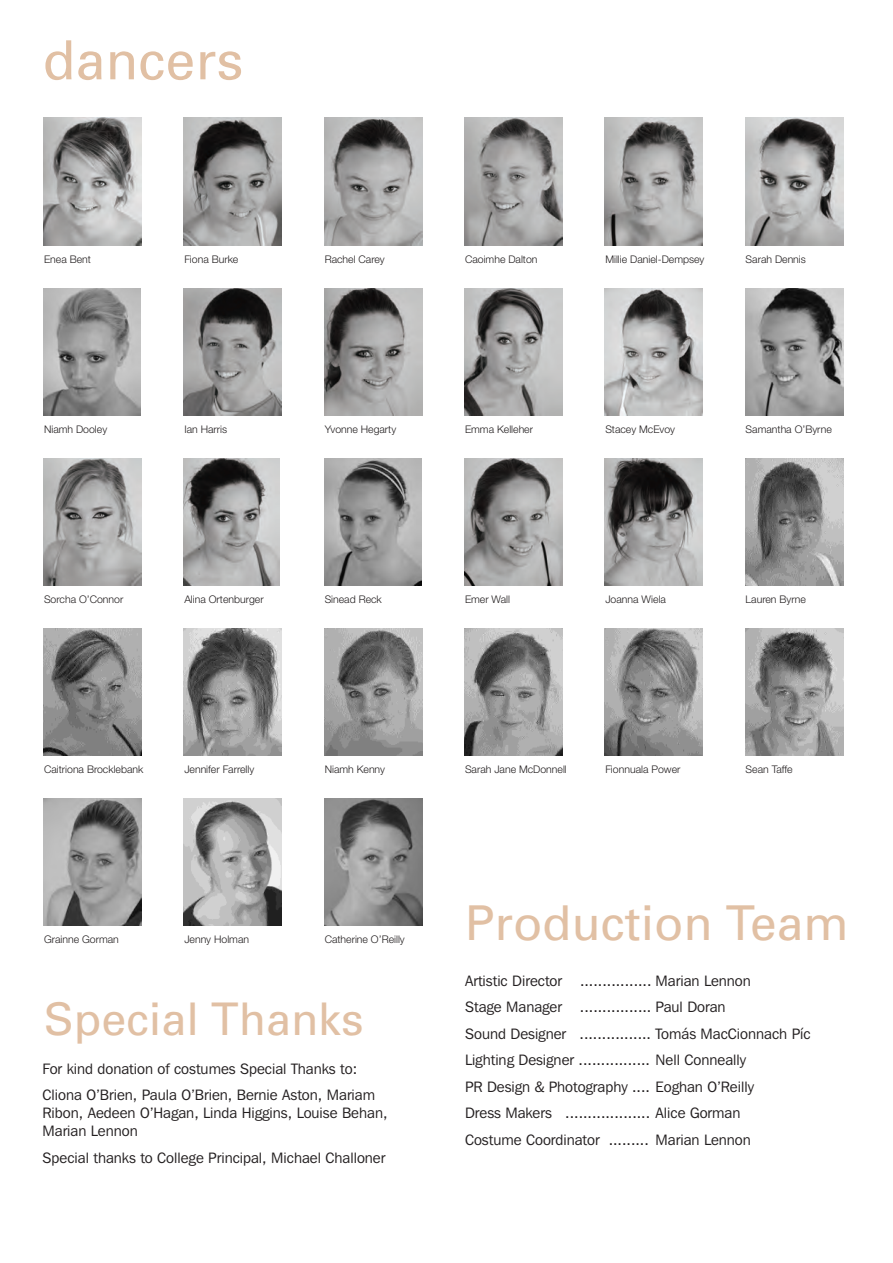
<style>
.page{position:relative;width:893px;height:1263px;background:#fff}
.page>*{position:absolute;margin:0;border:0;box-sizing:border-box;transform-origin:0 0}
.t1{font:54px "Univers";color:#e1c0a4}
.t2{font:48px "Univers";color:#e1c0a4}
.t3{font:45px "Univers";color:#e1c0a4}
.t4{font:15px/26.5px "Franklin Gothic IT Cby BT";color:#231f20}
.t5{font:300 10.5px "Helvetica Neue";color:#231f20}
</style>
<div class="page">
<img style="left:44px;top:118px;width:97px;height:127px">
<img style="left:184px;top:118px;width:98px;height:127px">
<img style="left:324px;top:118px;width:98px;height:127px">
<img style="left:465px;top:118px;width:97px;height:127px">
<img style="left:605px;top:118px;width:98px;height:127px">
<img style="left:745px;top:118px;width:98px;height:127px">
<img style="left:44px;top:288px;width:97px;height:128px">
<img style="left:184px;top:288px;width:98px;height:128px">
<img style="left:324px;top:288px;width:98px;height:128px">
<img style="left:465px;top:288px;width:97px;height:128px">
<img style="left:605px;top:288px;width:98px;height:128px">
<img style="left:745px;top:288px;width:98px;height:128px">
<img style="left:44px;top:458px;width:97px;height:128px">
<img style="left:184px;top:458px;width:96px;height:128px">
<img style="left:324px;top:458px;width:98px;height:128px">
<img style="left:465px;top:458px;width:97px;height:128px">
<img style="left:605px;top:458px;width:98px;height:128px">
<img style="left:745px;top:458px;width:98px;height:128px">
<img style="left:44px;top:628px;width:97px;height:128px">
<img style="left:184px;top:628px;width:98px;height:128px">
<img style="left:324px;top:628px;width:98px;height:128px">
<img style="left:465px;top:628px;width:97px;height:128px">
<img style="left:605px;top:628px;width:98px;height:128px">
<img style="left:745px;top:628px;width:98px;height:128px">
<img style="left:44px;top:798px;width:97px;height:128px">
<img style="left:184px;top:798px;width:98px;height:128px">
<img style="left:324px;top:798px;width:98px;height:128px">
<h1 class="t1" style="left:43px;top:40px;width:202px">dancers</h1>
<p class="t5" style="left:44px;top:253px;width:48px">Enea Bent</p>
<p class="t5" style="left:184px;top:253px;width:56px">Fiona Burke</p>
<p class="t5" style="left:325px;top:253px;width:62px">Rachel Carey</p>
<p class="t5" style="left:465px;top:253px;width:74px">Caoimhe Dalton</p>
<p class="t5" style="left:605px;top:253px;width:101px">Millie Daniel-Dempsey</p>
<p class="t5" style="left:746px;top:253px;width:62px">Sarah Dennis</p>
<p class="t5" style="left:44px;top:423px;width:65px">Niamh Dooley</p>
<p class="t5" style="left:184px;top:423px;width:44px">Ian Harris</p>
<p class="t5" style="left:325px;top:423px;width:73px">Yvonne Hegarty</p>
<p class="t5" style="left:465px;top:423px;width:70px">Emma Kelleher</p>
<p class="t5" style="left:605px;top:423px;width:71px">Stacey McEvoy</p>
<p class="t5" style="left:746px;top:423px;width:88px">Samantha O’Byrne</p>
<p class="t5" style="left:44px;top:593px;width:81px">Sorcha O’Connor</p>
<p class="t5" style="left:184px;top:593px;width:81px">Alina Ortenburger</p>
<p class="t5" style="left:325px;top:593px;width:59px">Sinead Reck</p>
<p class="t5" style="left:465px;top:593px;width:47px">Emer Wall</p>
<p class="t5" style="left:605px;top:593px;width:62px">Joanna Wiela</p>
<p class="t5" style="left:746px;top:593px;width:62px">Lauren Byrne</p>
<p class="t5" style="left:44px;top:763px;width:101px">Caitriona Brocklebank</p>
<p class="t5" style="left:184px;top:763px;width:72px">Jennifer Farrelly</p>
<p class="t5" style="left:325px;top:763px;width:62px">Niamh Kenny</p>
<p class="t5" style="left:465px;top:763px;width:103px">Sarah Jane McDonnell</p>
<p class="t5" style="left:605px;top:763px;width:77px">Fionnuala Power</p>
<p class="t5" style="left:746px;top:763px;width:48px">Sean Taffe</p>
<p class="t5" style="left:44px;top:933px;width:76px">Grainne Gorman</p>
<p class="t5" style="left:184px;top:933px;width:66px">Jenny Holman</p>
<p class="t5" style="left:325px;top:933px;width:82px">Catherine O’Reilly</p>
<h3 class="t3" style="left:44px;top:1002px;width:321px">Special Thanks</h3>
<p class="t4" style="left:43px;top:1057px;width:334px">For kind donation of costumes Special Thanks to:<br>Cliona O’Brien, Paula O’Brien, Bernie Aston, Mariam</p>
<p class="t4" style="left:43px;top:1105px;width:347px;line-height:18px">Ribon, Aedeen O’Hagan, Linda Higgins, Louise Behan,<br>Marian Lennon</p>
<p class="t4" style="left:43px;top:1146px;width:344px">Special thanks to College Principal, Michael Challoner</p>
<h2 class="t2" style="left:465px;top:906px;width:385px">Production Team</h2>
<p class="t4" style="left:465px;top:969px;width:347px">Artistic Director ................ Marian Lennon<br>Stage Manager ................ Paul Doran<br>Sound Designer ................ Tomás MacCionnach Píc Lighting Designer ................ Nell Conneally<br>PR Design &amp; Photography .... Eoghan O’Reilly<br>Dress Makers ................... Alice Gorman<br>Costume Coordinator ......... Marian Lennon</p>
</div>
